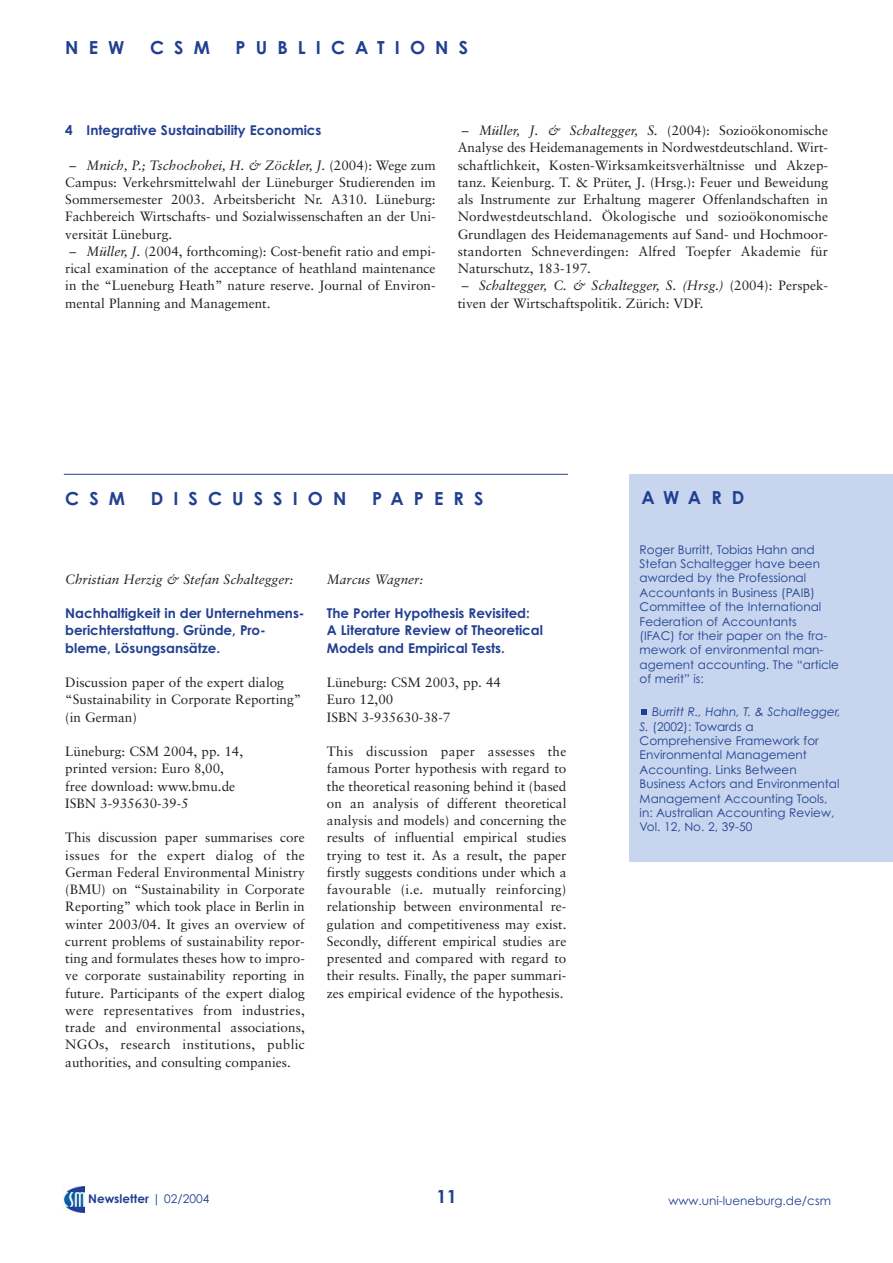
<style>
.page{position:relative;width:893px;height:1263px;background:#fff}
.page>*{position:absolute;margin:0;border:0;box-sizing:border-box;transform-origin:0 0}
.t1{font:700 18px "Century Gothic";letter-spacing:.56em;color:#224091}
.t2{font:13.5px/17.2px "Sabon";color:#231f20;text-align:justify}
.t3{font:700 13.5px/17.2px "Century Gothic";letter-spacing:-.005em;color:#224091}
.t4{font:italic 13.5px "Sabon";color:#231f20}
.t5{font:12px/14.4px "Century Gothic";color:#224091}
.t6{font:700 12px "Century Gothic";color:#224091}
.s1{font-style:italic}
.s2{font-weight:400}
</style>
<div class="page">
<div style="left:629px;top:474px;width:263px;height:130px;background:#c7d5ee"></div>
<img style="left:62px;top:1187px;width:22px;height:25px">
<hr style="left:64px;top:474px;width:504px;height:1px;background:#224091">
<div style="left:629px;top:543px;width:263px;height:318px;background:#c7d5ee"></div>
<svg style="left:641px;top:709px;width:6px;height:6px"></svg>
<h1 class="t1" style="left:65px;top:41px;width:61px">NEW</h1>
<h1 class="t1" style="left:150px;top:41px;width:61px">CSM</h1>
<h1 class="t1" style="left:235px;top:41px;width:234px">PUBLICATIONS</h1>
<p class="t3" style="left:65px;top:123px;width:258px">4 Integrative Sustainability Economics</p>
<p class="t2" style="left:65px;top:157px;width:372px;text-indent:4px">– <span class="s1">Mnich, P.; Tschochohei, H. &amp; Zöckler, J.</span> (2004): Wege zum Campus: Verkehrsmittelwahl der Lüneburger Studierenden im Sommersemester 2003. Arbeitsbericht Nr. A310. Lüneburg:<br>Fachbereich Wirtschafts- und Sozialwissenschaften an der Uni&shy;versität Lüneburg.</p>
<p class="t2" style="left:65px;top:244px;width:372px;text-indent:4px">– <span class="s1">Müller, J.</span> (2004, forthcoming): Cost-benefit ratio and empi&shy;rical examination of the acceptance of heathland maintenance in the “Lueneburg Heath” nature reserve. Journal of Environ&shy;mental Planning and Management.</p>
<p class="t2" style="left:458px;top:123px;width:372px;text-indent:4px">– <span class="s1">Müller, J. &amp; Schaltegger, S.</span> (2004): Sozioökonomische Analyse des Heidemanagements in Nordwestdeutschland. Wirt&shy;schaftlichkeit, Kosten-Wirksamkeitsverhältnisse und Akzep&shy;tanz. Keienburg. T. &amp; Prüter, J. (Hrsg.): Feuer und Beweidung als Instrumente zur Erhaltung magerer Offenlandschaften in Nordwestdeutschland. Ökologische und sozioökonomische Grundlagen des Heidemanagements auf Sand- und Hochmoor&shy;standorten Schneverdingen: Alfred Toepfer Akademie für Naturschutz, 183-197.</p>
<p class="t2" style="left:458px;top:278px;width:372px;text-indent:4px">– <span class="s1">Schaltegger, C. &amp; Schaltegger, S. (Hrsg.)</span> (2004): Perspek&shy;tiven der Wirtschaftspolitik. Zürich: VDF.</p>
<h1 class="t1" style="left:65px;top:492px;width:61px">CSM</h1>
<h1 class="t1" style="left:151px;top:492px;width:197px">DISCUSSION</h1>
<h1 class="t1" style="left:372px;top:492px;width:113px">PAPERS</h1>
<h1 class="t1" style="left:641px;top:491px;width:104px">AWARD</h1>
<p class="t5" style="left:639px;top:543px;width:201px">Roger Burritt, Tobias Hahn and<br>Stefan Schaltegger have been awarded by the Professional<br>Accountants in Business (PAIB)<br>Committee of the International<br>Federation of Accountants<br>(IFAC) for their paper on the fra&shy;mework of environmental man&shy;agement accounting. The “article of merit” is:</p>
<p class="t5" style="left:639px;top:706px;width:202px;text-indent:13px"><span class="s1">Burritt R., Hahn, T. &amp; Schaltegger,<br>S.</span> (2002): Towards a<br>Comprehensive Framework for<br>Environmental Management<br>Accounting. Links Between<br>Business Actors and Environmental<br>Management Accounting Tools, in: Australian Accounting Review,<br>Vol. 12, No. 2, 39-50</p>
<p class="t4" style="left:65px;top:573px;width:229px">Christian Herzig &amp; Stefan Schaltegger:</p>
<p class="t3" style="left:65px;top:606px;width:241px">Nachhaltigkeit in der Unternehmens&shy;berichterstattung. Gründe, Pro&shy;bleme, Lösungsansätze.</p>
<p class="t2" style="left:65px;top:675px;width:237px;text-align:left">Discussion paper of the expert dialog “Sustainability in Corporate Reporting” (in German)</p>
<p class="t2" style="left:65px;top:744px;width:179px;text-align:left">Lüneburg: CSM 2004, pp. 14, printed version: Euro 8,00, free download: www.bmu.de<br>ISBN 3-935630-39-5</p>
<p class="t2" style="left:65px;top:830px;width:241px">This discussion paper summarises core issues for the expert dialog of the German Federal Environmental Ministry (BMU) on “Sustainability in Corporate Reporting” which took place in Berlin in winter 2003/04. It gives an overview of current problems of sustainability repor&shy;ting and formulates theses how to impro&shy;ve corporate sustainability reporting in future. Participants of the expert dialog were representatives from industries, trade and environmental associations, NGOs, research institutions, public authorities, and consulting companies.</p>
<p class="t4" style="left:327px;top:573px;width:98px">Marcus Wagner:</p>
<p class="t3" style="left:327px;top:606px;width:217px">The Porter Hypothesis Revisited:<br>A Literature Review of Theoretical<br>Models and Empirical Tests.</p>
<p class="t2" style="left:327px;top:675px;width:176px;text-align:left">Lüneburg: CSM 2003, pp. 44<br>Euro 12,00<br>ISBN 3-935630-38-7</p>
<p class="t2" style="left:327px;top:744px;width:241px">This discussion paper assesses the famous Porter hypothesis with regard to the theoretical reasoning behind it (based on an analysis of different theoretical analysis and models) and concerning the results of influential empirical studies trying to test it. As a result, the paper firstly suggests conditions under which a favourable (i.e. mutually reinforcing) relationship between environmental re&shy;gulation and competitiveness may exist.<br>Secondly, different empirical studies are presented and compared with regard to their results. Finally, the paper summari&shy;zes empirical evidence of the hypothesis.</p>
<p class="t6" style="left:88px;top:1195px;width:123px">Newsletter <span class="s2">| 02/2004</span></p>
<h1 class="t1" style="left:436px;top:1190px;width:22px">11</h1>
<p class="t5" style="left:668px;top:1194px;width:164px">www.uni-lueneburg.de/csm</p>
</div>
